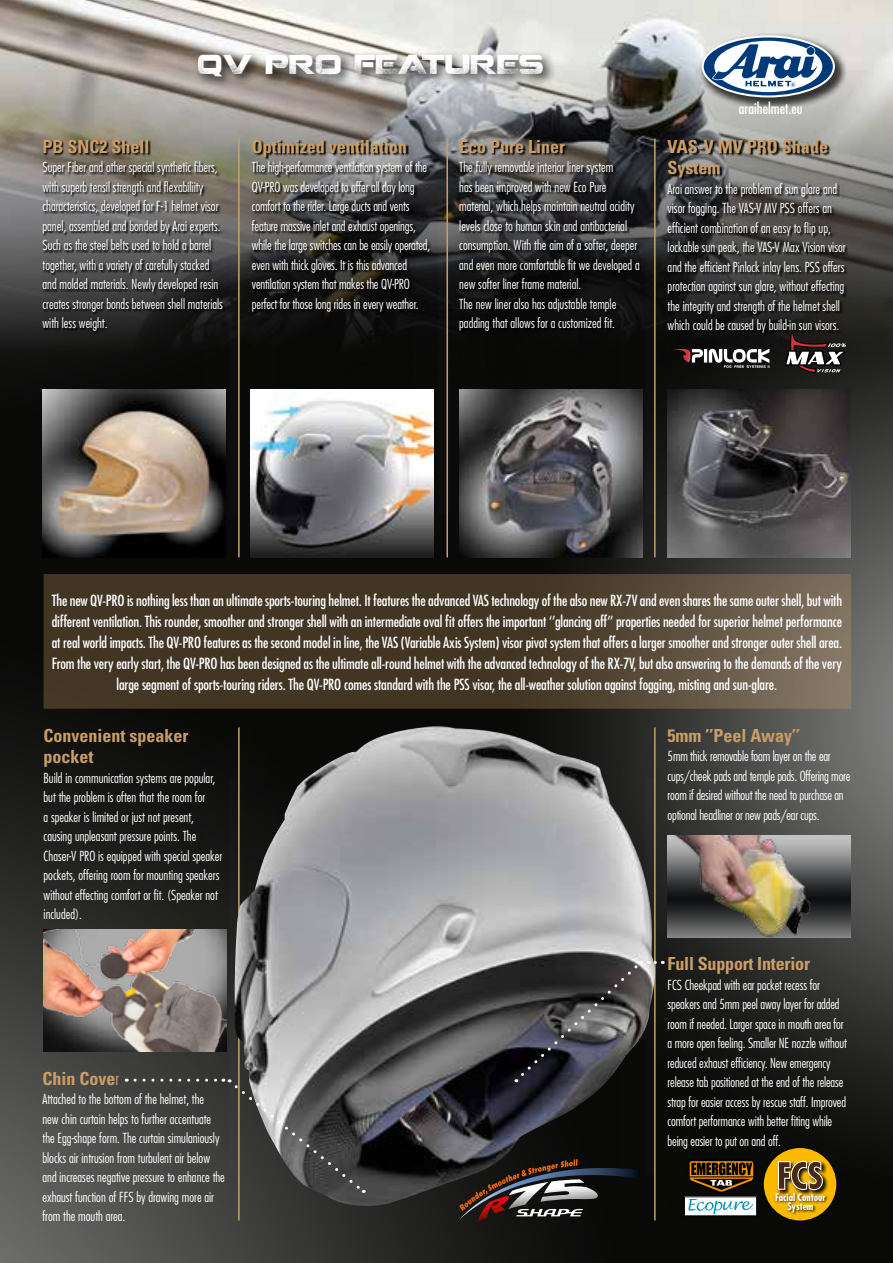
<style>
.page{position:relative;width:893px;height:1263px;background:#fff}
.page>*{position:absolute;margin:0;border:0;box-sizing:border-box;transform-origin:0 0}
.t1{font:27px "Coalition";color:#fff}
.t2{font:700 condensed 18px/21.6px "Univers";color:#ca9e67}
.t3{font:condensed 15px/21px "Futura";letter-spacing:-.01em;color:#fff;text-align:center}
.t4{font:300 condensed 13.5px/19.5px "Futura";color:#fff}
.t5{font:700 condensed 10.05px/9.4px "Futura";color:#fff;text-align:center}
.s1{font-family:"Futura";font-weight:300}
</style>
<div class="page">
<img style="left:0;top:402px;width:893px;height:861px">
<img style="left:0;top:0;width:893px;height:402px">
<div style="left:193px;top:50px;width:363px;height:40px;background:#000;opacity:.75"></div>
<div style="left:180px;top:101px;width:117px;height:494px;background:#fff;opacity:.75"></div>
<hr style="left:238px;top:139px;width:2px;height:418px;background:#ca9e67">
<div style="left:389px;top:101px;width:116px;height:494px;background:#fff;opacity:.75"></div>
<hr style="left:446px;top:139px;width:2px;height:418px;background:#ca9e67">
<div style="left:596px;top:101px;width:117px;height:494px;background:#fff;opacity:.75"></div>
<hr style="left:654px;top:139px;width:2px;height:418px;background:#ca9e67">
<svg style="left:253px;top:140px;width:179px;height:174px;background:#383736"></svg>
<svg style="left:44px;top:140px;width:181px;height:193px;background:#4f4d4a"></svg>
<svg style="left:460px;top:140px;width:181px;height:193px;background:#282728"></svg>
<svg style="left:669px;top:140px;width:179px;height:195px;background:#3f3e3c"></svg>
<svg style="left:44px;top:574px;width:807px;height:135px;background:#4e4130"></svg>
<div style="left:697px;top:31px;width:150px;height:79px;background:#000;opacity:.75"></div>
<svg style="left:702px;top:35px;width:133px;height:62px"></svg>
<svg style="left:783px;top:329px;width:63px;height:48px;background:#443b3b"></svg>
<svg style="left:673px;top:347px;width:97px;height:21px"></svg>
<img style="left:251px;top:389px;width:183px;height:168px">
<div style="left:684px;top:1196px;width:73px;height:20px;border:1px solid #000"></div>
<svg style="left:713px;top:1159px;width:43px;height:55px"></svg>
<div style="left:764px;top:1148px;width:72px;height:72px;background:#fbba00;border-radius:50%"></div>
<img style="left:777px;top:1159px;width:52px;height:31px">
<img style="left:774px;top:1190px;width:56px;height:26px">
<svg style="left:778px;top:1161px;width:45px;height:29px"></svg>
<div style="left:596px;top:690px;width:117px;height:568px;background:#fff;opacity:.75"></div>
<hr style="left:654px;top:727px;width:2px;height:493px;background:#ca9e67">
<div style="left:180px;top:690px;width:117px;height:568px;background:#fff;opacity:.75"></div>
<hr style="left:238px;top:727px;width:2px;height:493px;background:#ca9e67">
<svg style="left:459px;top:1209px;width:181px;height:13px;background:#312a29"></svg>
<img style="left:459px;top:389px;width:183px;height:168px">
<img style="left:668px;top:389px;width:182px;height:168px">
<img style="left:43px;top:389px;width:182px;height:168px">
<img style="left:234px;top:726px;width:423px;height:483px">
<svg style="left:135px;top:1078px;width:229px;height:115px;background:#4e4e4d"></svg>
<svg style="left:655px;top:961px;width:8px;height:3px"></svg>
<svg style="left:516px;top:961px;width:126px;height:121px;background:#403f43"></svg>
<img style="left:44px;top:930px;width:182px;height:121px">
<img style="left:668px;top:835px;width:182px;height:102px">
<h1 class="t1" style="left:198px;top:54px;width:347px">QV PRO FEATURES</h1>
<h2 class="t2" style="left:43px;top:136px;width:109px">PB SNC2 Shell</h2>
<p class="t4" style="left:43px;top:158px;width:182px">Super Fiber and other special synthetic fibers, with superb tensil strength and flexabiliity characteristics, developed for F-1 helmet visor panel, assembled and bonded by Arai experts.<br>Such as the steel belts used to hold a barrel together, with a variety of carefully stacked and molded materials. Newly developed resin creates stronger bonds between shell materials with less weight.</p>
<h2 class="t2" style="left:252px;top:136px;width:157px">Optimized ventilation</h2>
<p class="t4" style="left:252px;top:158px;width:180px">The high-performance ventilation system of the QV-PRO was developed to offer all day long comfort to the rider. Large ducts and vents feature massive inlet and exhaust openings, while the large switches can be easily operated, even with thick gloves. It is this advanced ventilation system that makes the QV-PRO perfect for those long rides in every weather.</p>
<h2 class="t2" style="left:459px;top:136px;width:107px">Eco Pure Liner</h2>
<p class="t4" style="left:459px;top:158px;width:182px">The fully removable interior liner system<br>has been improved with new Eco Pure material, which helps maintain neutral acidity levels close to human skin and antibacterial consumption. With the aim of a softer, deeper and even more comfortable fit we developed a new softer liner frame material.<br>The new liner also has adjustable temple padding that allows for a customized fit.</p>
<p class="t3" style="left:739px;top:98px;width:65px">araihelmet.eu</p>
<h2 class="t2" style="left:668px;top:136px;width:162px">VAS-V MV PRO Shade<br>System</h2>
<p class="t4" style="left:668px;top:179px;width:180px">Arai answer to the problem of sun glare and visor fogging. The VAS-V MV PSS offers an efficient combination of an easy to flip up, lockable sun peak, the VAS-V Max Vision visor and the efficient Pinlock inlay lens. PSS offers protection against sun glare, without effecting the integrity and strength of the helmet shell which could be caused by build-in sun visors.</p>
<p class="t3" style="left:52px;top:590px;width:792px">The new QV-PRO is nothing less than an ultimate sports-touring helmet. It features the advanced VAS technology of the also new RX-7V and even shares the same outer shell, but with different ventilation. This rounder, smoother and stronger shell with an intermediate oval fit offers the important ‘’glancing off’’ properties needed for superior helmet performance at real world impacts. The QV-PRO features as the second model in line, the VAS (Variable Axis System) visor pivot system that offers a larger smoother and stronger outer shell area.<br>From the very early start, the QV-PRO has been designed as the ultimate all-round helmet with the advanced technology of the RX-7V, but also answering to the demands of the very large segment of sports-touring riders. The QV-PRO comes standard with the PSS visor, the all-weather solution against fogging, misting and sun-glare.</p>
<h2 class="t2" style="left:44px;top:724px;width:146px">Convenient speaker pocket</h2>
<p class="t4" style="left:44px;top:768px;width:180px">Build in communication systems are popular, but the problem is often that the room for<br>a speaker is limited or just not present, causing unpleasant pressure points. The Chaser-V PRO is equipped with special speaker pockets, offering room for mounting speakers without effecting comfort or fit. (Speaker not included).</p>
<h2 class="t2" style="left:43px;top:1067px;width:78px">Chin Cove<span class="s1">r</span></h2>
<p class="t4" style="left:43px;top:1089px;width:184px">Attached to the bottom of the helmet, the<br>new chin curtain helps to further accentuate the Egg-shape form. The curtain simulaniously blocks air intrusion from turbulent air below and increases negative pressure to enhance the exhaust function of FFS by drawing more air from the mouth area.</p>
<h2 class="t2" style="left:668px;top:724px;width:134px">5mm ’’Peel Away’’</h2>
<p class="t4" style="left:668px;top:746px;width:184px">5mm thick removable foam layer on the ear cups/cheek pads and temple pads. Offering more room if desired without the need to purchase an optional headliner or new pads/ear cups.</p>
<h2 class="t2" style="left:668px;top:953px;width:144px">Full Support Interior</h2>
<p class="t4" style="left:668px;top:975px;width:181px">FCS Cheekpad with ear pocket recess for speakers and 5mm peel away layer for added room if needed. Larger space in mouth area for a more open feeling. Smaller NE nozzle without reduced exhaust efficiency. New emergency release tab positioned at the end of the release strap for easier access by rescue staff. Improved comfort performance with better fiting while being easier to put on and off.</p>
<p class="t5" style="left:775px;top:1192px;width:52px">Facial Contour<br>System</p>
</div>
